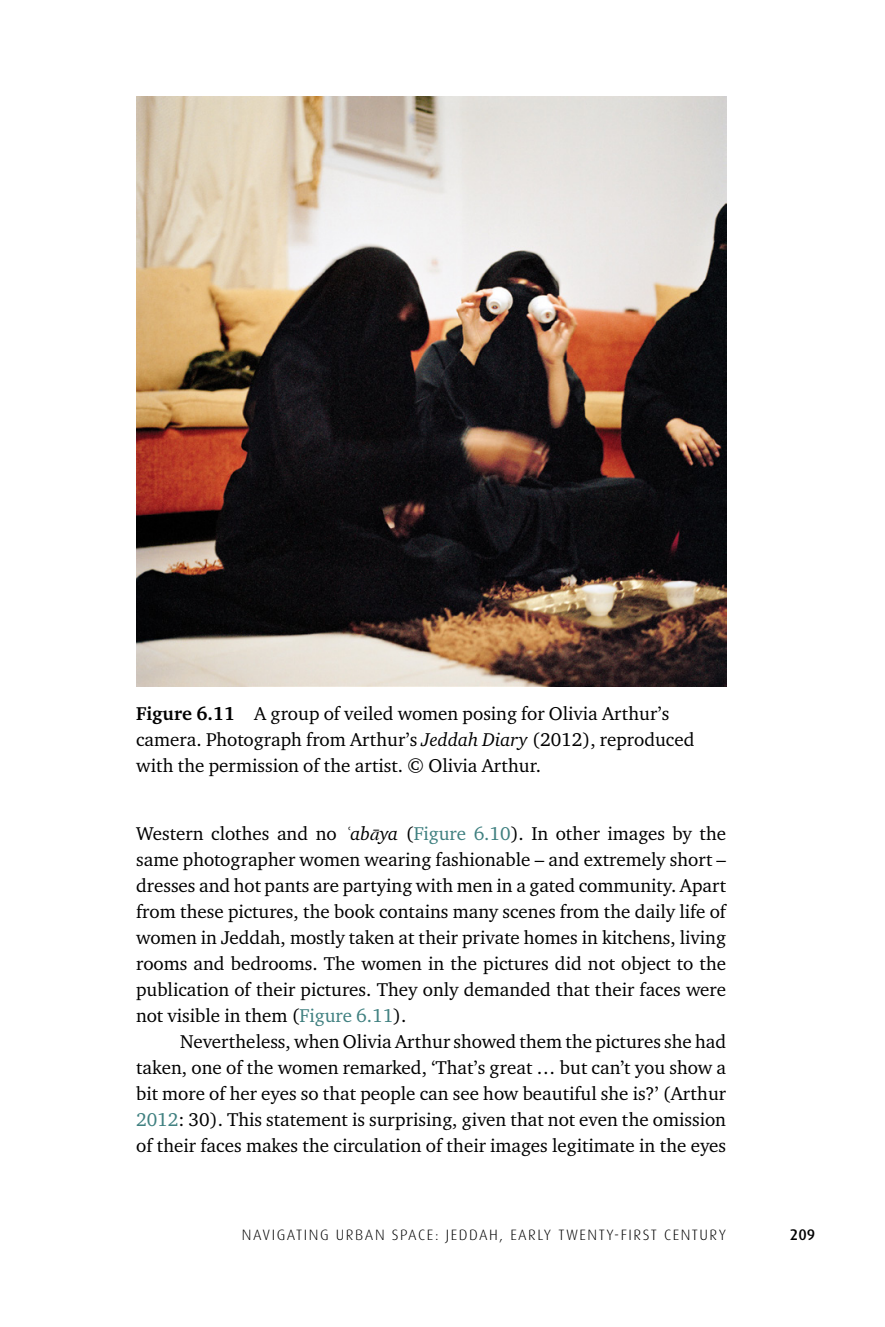
<style>
.page{position:relative;width:885px;height:1327px;background:#fff}
.page>*{position:absolute;margin:0;border:0;box-sizing:border-box;transform-origin:0 0}
.TX{font:19px/26px "Charter ITC Std";color:#000;text-align:justify}
.Fig_Caption{font:19px/26px "Charter ITC Std";color:#000}
.t1{font:500 15.4px "Dax";color:#000}
.t2{font:300 15px "Dax";letter-spacing:.1em;color:#000}
.s1{font-weight:700}
.s2{font-style:italic}
.s3{font-family:"Times New Roman";font-style:italic}
.s4{font-family:"STIX General";font-style:italic}
.s5{color:#3f8080}
</style>
<div class="page">
<img style="left:136px;top:96px;width:590px;height:590px">
<p class="Fig_Caption" style="left:136px;top:700px;width:559px"><span class="s1">Figure 6.11</span> A group of veiled women posing for Olivia Arthur’s camera. Photograph from Arthur’s <span class="s2">Jeddah Diary</span> (2012), reproduced with the permission of the artist. © Olivia Arthur.</p>
<p class="TX" style="left:136px;top:820px;width:591px">Western clothes and no <span class="s3">ʿ</span><span class="s2">ab</span><span class="s4">ā</span><span class="s2">ya</span> (<span class="s5">Figure 6.10</span>). In other images by the same photographer women wearing fashionable – and extremely short – dresses and hot pants are partying with men in a gated community. Apart from these pictures, the book contains many scenes from the daily life of women in Jeddah, mostly taken at their private homes in kitchens, living rooms and bedrooms. The women in the pictures did not object to the publication of their pictures. They only demanded that their faces were not visible in them (<span class="s5">Figure 6.11</span>).</p>
<p class="TX" style="left:136px;top:1028px;width:591px;text-indent:44px">Nevertheless, when Olivia Arthur showed them the pictures she had taken, one of the women remarked, ‘That’s great … but can’t you show a bit more of her eyes so that people can see how beautiful she is?’ (Arthur <span class="s5">2012</span>: 30). This statement is surprising, given that not even the omission of their faces makes the circulation of their images legitimate in the eyes</p>
<p class="t2" style="left:242px;top:1225px;width:482px">NAVIGATING URBAN SPACE: JEDDAH, EARLY TWENTY-FIRST CENTURY</p>
<p class="t1" style="left:789px;top:1225px;width:27px">209</p>
</div>
